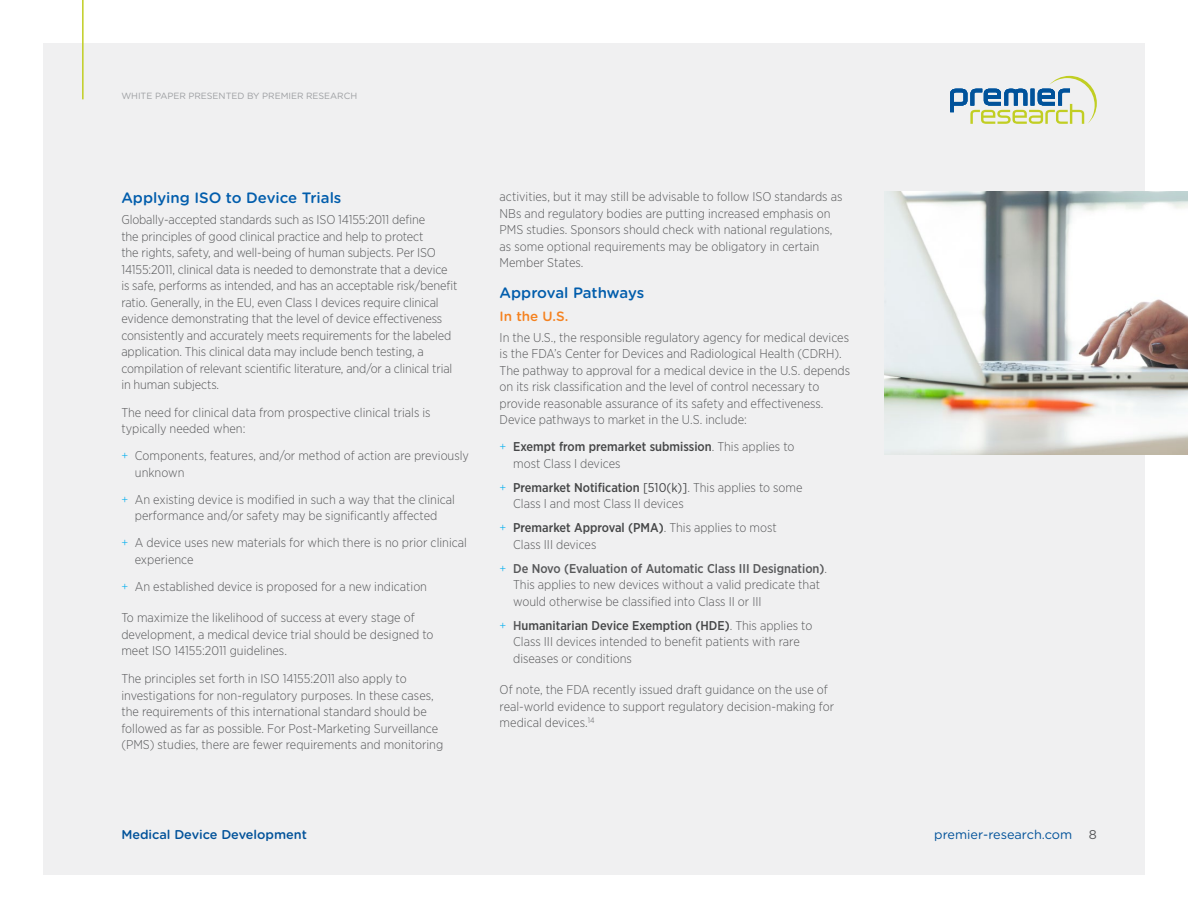
<style>
.page{position:relative;width:1188px;height:918px;background:#fff}
.page>*{position:absolute;margin:0;border:0;box-sizing:border-box;transform-origin:0 0}
.subhead_body{font:500 15px "Gotham Rounded";color:#015dac}
.subhead_body_lvl2{font:500 13.5px "Gotham Rounded";color:#f58220}
.Body_Copy{font:300 12.75px/16.5px "Gotham Narrow";color:#57585a}
.body_copy_b_f_bullet{font:300 12.75px/16.5px "Gotham Narrow";color:#57585a}
.t1{font:500 12.75px "Gotham Rounded";color:#01529a}
.t2{font:12.75px "Gotham Rounded";color:#01529a}
.t3{font:12.75px "Gotham Rounded";color:#57585a}
.t4{font:9px "Gotham Rounded";letter-spacing:-.005em;color:#9d9fa2}
.s1{color:#00aeef}
.s2{font-weight:500;color:#454647}
.s3{font-weight:400;color:#454647}
.s4{font-weight:500}
</style>
<div class="page">
<div style="left:43px;top:43px;width:1102px;height:832px;background:#f0f0f1"></div>
<hr style="left:82px;top:0;width:2px;height:99px;background:#c1ce23">
<svg style="left:950px;top:76px;width:147px;height:48px"></svg>
<img style="left:884px;top:191px;width:304px;height:264px">
<p class="t4" style="left:121px;top:90px;width:237px">WHITE PAPER PRESENTED BY PREMIER RESEARCH</p>
<p class="subhead_body" style="left:121px;top:187px;width:222px">Applying ISO to Device Trials</p>
<p class="Body_Copy" style="left:121px;top:211px;width:338px">Globally-accepted standards such as ISO 14155:2011 define<br>the principles of good clinical practice and help to protect<br>the rights, safety, and well-being of human subjects. Per ISO 14155:2011, clinical data is needed to demonstrate that a device is safe, performs as intended, and has an acceptable risk/benefit ratio. Generally, in the EU, even Class I devices require clinical evidence demonstrating that the level of device effectiveness consistently and accurately meets requirements for the labeled application. This clinical data may include bench testing, a compilation of relevant scientific literature, and/or a clinical trial in human subjects.</p>
<p class="body_copy_b_f_bullet" style="left:121px;top:404px;width:311px">The need for clinical data from prospective clinical trials is typically needed when:</p>
<p class="Body_Copy" style="left:135px;top:447px;width:336px;text-indent:-14px"><span class="s1">+</span> Components, features, and/or method of action are previously unknown</p>
<p class="Body_Copy" style="left:121px;top:491px;width:335px;text-align:center"><span class="s1">+</span> An existing device is modified in such a way that the clinical performance and/or safety may be significantly affected</p>
<p class="Body_Copy" style="left:135px;top:534px;width:334px;text-indent:-14px"><span class="s1">+</span> A device uses new materials for which there is no prior clinical experience</p>
<p class="Body_Copy" style="left:121px;top:578px;width:307px"><span class="s1">+</span> An established device is proposed for a new indication</p>
<p class="Body_Copy" style="left:121px;top:609px;width:314px">To maximize the likelihood of success at every stage of development, a medical device trial should be designed to meet ISO 14155:2011 guidelines.</p>
<p class="Body_Copy" style="left:121px;top:670px;width:323px">The principles set forth in ISO 14155:2011 also apply to investigations for non-regulatory purposes. In these cases, the requirements of this international standard should be followed as far as possible. For Post-Marketing Surveillance (PMS) studies, there are fewer requirements and monitoring</p>
<p class="Body_Copy" style="left:500px;top:188px;width:344px">activities, but it may still be advisable to follow ISO standards as NBs and regulatory bodies are putting increased emphasis on PMS studies. Sponsors should check with national regulations, as some optional requirements may be obligatory in certain Member States.</p>
<p class="subhead_body" style="left:500px;top:282px;width:146px">Approval Pathways</p>
<p class="subhead_body_lvl2" style="left:500px;top:306px;width:70px">In the U.S.</p>
<p class="body_copy_b_f_bullet" style="left:500px;top:329px;width:352px">In the U.S., the responsible regulatory agency for medical devices is the FDA’s Center for Devices and Radiological Health (CDRH).<br>The pathway to approval for a medical device in the U.S. depends on its risk classification and the level of control necessary to provide reasonable assurance of its safety and effectiveness.<br>Device pathways to market in the U.S. include:</p>
<p class="Body_Copy" style="left:513px;top:438px;width:283px;text-indent:-14px"><span class="s1">+</span> <span class="s2">Exempt from premarket submission</span>. This applies to most Class I devices</p>
<p class="Body_Copy" style="left:513px;top:479px;width:291px;text-indent:-14px"><span class="s1">+</span> <span class="s2">Premarket Notification</span> <span class="s3">[510(k)]</span>. This applies to some<br>Class I and most Class II devices</p>
<p class="Body_Copy" style="left:513px;top:519px;width:265px;text-indent:-14px"><span class="s1">+</span> <span class="s2">Premarket Approval (PMA)</span>. This applies to most<br>Class III devices</p>
<p class="Body_Copy" style="left:513px;top:560px;width:316px;text-indent:-14px"><span class="s1">+</span> <span class="s4">De Novo (Evaluation of Automatic Class III Designation)</span>.<br>This applies to new devices without a valid predicate that would otherwise be classified into Class II or III</p>
<p class="Body_Copy" style="left:513px;top:617px;width:301px;text-indent:-14px"><span class="s1">+</span> <span class="s4">H</span><span class="s2">umanitarian Device Exemption (HDE)</span>. This applies to<br>Class III devices intended to benefit patients with rare diseases or conditions</p>
<p class="Body_Copy" style="left:500px;top:681px;width:336px">Of note, the FDA recently issued draft guidance on the use of real-world evidence to support regulatory decision-making for medical devices.<sup>14</sup></p>
<p class="t1" style="left:121px;top:825px;width:187px">Medical Device Development</p>
<p class="t2" style="left:934px;top:825px;width:139px">premier-research.com</p>
<p class="t3" style="left:1089px;top:826px;width:10px">8</p>
</div>
